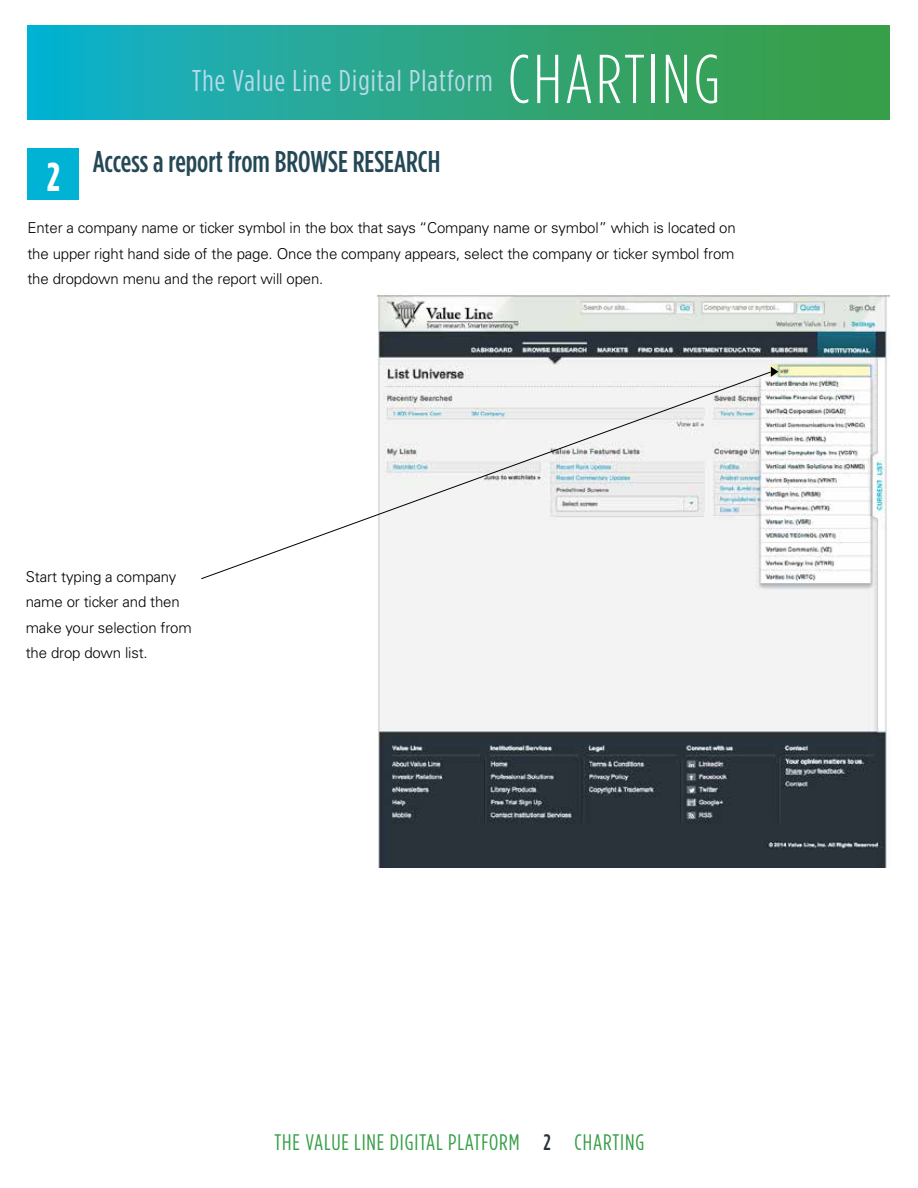
<style>
.page{position:relative;width:918px;height:1188px;background:#fff}
.page>*{position:absolute;margin:0;border:0;box-sizing:border-box;transform-origin:0 0}
.t1{font:300 69px "Gotham Condensed";letter-spacing:.04em;color:#fff}
.t2{font:700 40.5px "Gotham Condensed";color:#fff}
.t3{font:500 30px "Gotham Condensed";color:#254856}
.t4{font:30px "Gotham Condensed";letter-spacing:.04em;color:#b6dceb}
.t5{font:22.5px "Gotham Condensed";letter-spacing:.04em;color:#379f49}
.t6{font:300 15px/25.5px "Univers LT Std";letter-spacing:-.01em;color:#000;text-align:justify}
.s1{font-weight:500;color:#2a323b}
</style>
<div class="page">
<svg style="left:28px;top:26px;width:862px;height:93px;background:#29a683"></svg>
<div style="left:27px;top:148px;width:52px;height:52px;background:#00b2d4"></div>
<img style="left:377px;top:296px;width:512px;height:571px">
<svg style="left:770px;top:364px;width:99px;height:12px"></svg>
<svg style="left:201px;top:371px;width:571px;height:209px"></svg>
<svg style="left:771px;top:367px;width:7px;height:10px"></svg>
<h3 class="t4" style="left:192px;top:64px;width:302px">THE VALUE LINE DIGITAL PLATFORM</h3>
<h1 class="t1" style="left:508px;top:43px;width:214px">CHARTING</h1>
<h3 class="t3" style="left:93px;top:145px;width:349px">Access a report from Browse Research</h3>
<h2 class="t2" style="left:47px;top:154px;width:14px">2</h2>
<p class="t6" style="left:27px;top:215px;width:710px">Enter a company name or ticker symbol in the box that says “Company name or symbol” which is located on the upper right hand side of the page. Once the company appears, select the company or ticker symbol from the dropdown menu and the report will open.</p>
<p class="t6" style="left:26px;top:564px;width:167px;text-align:left">Start typing a company name or ticker and then make your selection from the drop down list.</p>
<h3 class="t5" style="left:275px;top:1130px;width:371px">THE VALUE LINE DIGITAL PLATFORM <span class="s1">2</span> CHARTING</h3>
</div>
